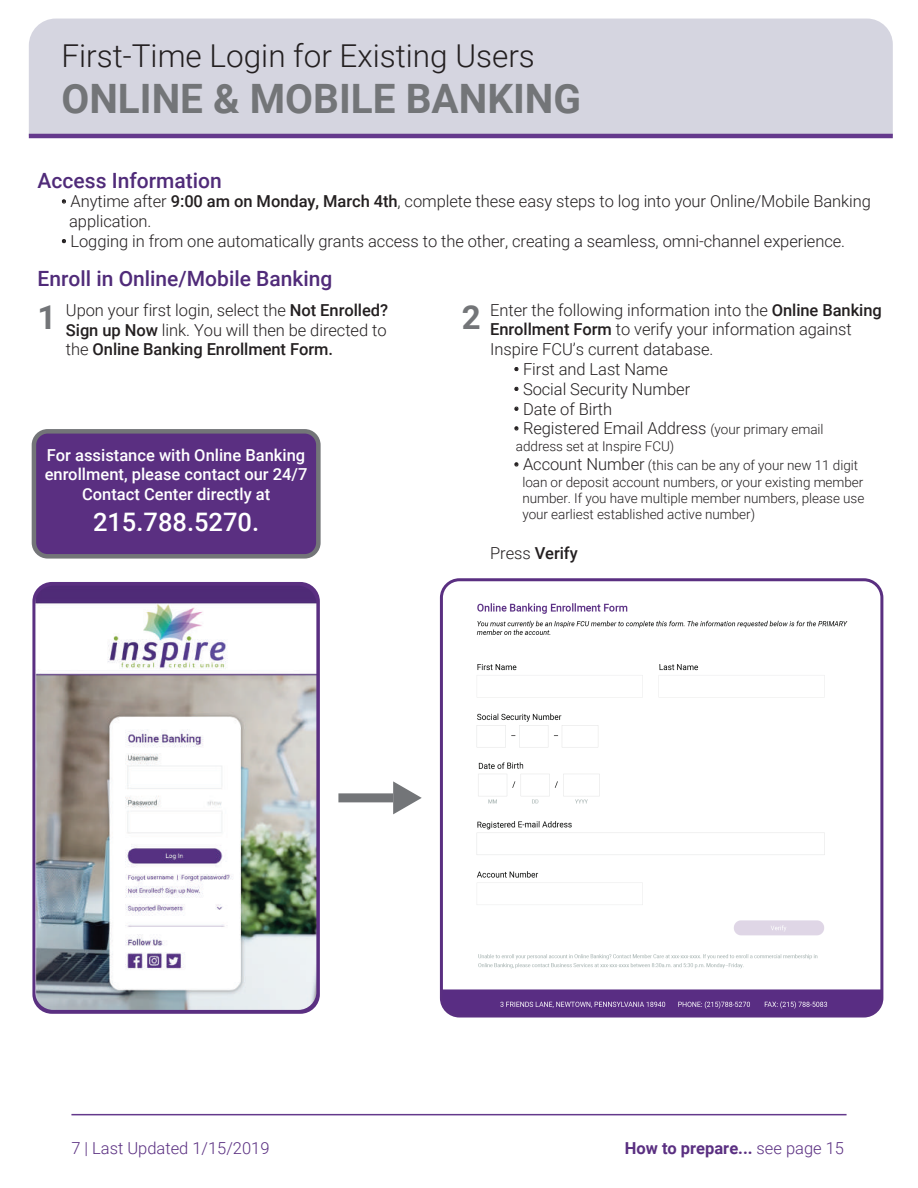
<style>
.page{position:relative;width:918px;height:1188px;background:#fff}
.page>*{position:absolute;margin:0;border:0;box-sizing:border-box;transform-origin:0 0}
.t1{font:700 40.5px "Roboto";color:#737578}
.t2{font:700 33px "Roboto";color:#737578}
.t3{font:300 31.5px "Roboto";color:#231f20}
.t4{font:500 25.5px "Roboto";color:#fff}
.t5{font:500 21px "Roboto";color:#502b79}
.t6{font:300 16.5px/19.8px "Roboto";letter-spacing:-.005em;color:#231f20}
.t7{font:500 16.5px/19.8px "Roboto";color:#fff;text-align:center}
.t8{font:700 16.5px "Roboto";color:#5a2f81}
.t9{font:300 16.5px "Roboto";color:#5a2f81}
.t10{font:500 16.5px "Roboto";letter-spacing:-.005em;color:#231f20}
.t11{font:300 13.5px/16.2px "Roboto";letter-spacing:-.005em;color:#231f20}
.s1{font-weight:500}
.s2{font-size:13.5px}
.s3{font-size:16.5px}
.s4{font-weight:300}
</style>
<div class="page">
<svg style="left:62px;top:199px;width:4px;height:5px"></svg>
<svg style="left:62px;top:239px;width:4px;height:5px"></svg>
<svg style="left:514px;top:367px;width:5px;height:5px"></svg>
<svg style="left:514px;top:386px;width:5px;height:5px"></svg>
<svg style="left:514px;top:406px;width:5px;height:5px"></svg>
<svg style="left:514px;top:426px;width:5px;height:5px"></svg>
<svg style="left:514px;top:462px;width:5px;height:5px"></svg>
<div style="left:29px;top:19px;width:864px;height:115px;background:#d5d5e0"></div>
<hr style="left:29px;top:134px;width:864px;height:4px;background:#64398c">
<hr style="left:71px;top:1114px;width:776px;height:1px;background:#64398c">
<div style="left:32px;top:582px;width:288px;height:432px;border:3px solid #5a2f81;border-radius:18px"></div>
<img style="left:35px;top:586px;width:281px;height:424px">
<img style="left:444px;top:582px;width:438px;height:432px">
<div style="left:440px;top:578px;width:443px;height:440px;border:3px solid #5a2f81;border-radius:18px"></div>
<div style="left:338px;top:793px;width:55px;height:9px;background:#737578"></div>
<svg style="left:393px;top:781px;width:29px;height:33px"></svg>
<div style="left:34px;top:431px;width:284px;height:125px;background:#5a2f81;border-radius:14px"></div>
<div style="left:32px;top:429px;width:289px;height:130px;border:4px solid #737578;border-radius:14px"></div>
<h3 class="t3" style="left:61px;top:34px;width:475px">First-Time Login for Existing Users</h3>
<h1 class="t1" style="left:61px;top:71px;width:521px">ONLINE &amp; MOBILE BANKING</h1>
<p class="t5" style="left:38px;top:165px;width:186px">Access Information</p>
<p class="t6" style="left:69px;top:191px;width:803px;text-indent:-8px">• Anytime after <span class="s1">9:00 am on Monday, March 4th</span>, complete these easy steps to log into your Online/Mobile Banking application.</p>
<p class="t6" style="left:61px;top:231px;width:785px">• Logging in from one automatically grants access to the other, creating a seamless, omni-channel experience.</p>
<p class="t5" style="left:38px;top:264px;width:296px">Enroll in Online/Mobile Banking</p>
<p class="t6" style="left:66px;top:299px;width:324px;text-align:justify">Upon your first login, select the <span class="s1">Not Enrolled?<br>Sign up Now</span> link. You will then be directed to the <span class="s1">Online Banking Enrollment Form.</span></p>
<p class="t6" style="left:490px;top:299px;width:393px">Enter the following information into the <span class="s1">Online Banking<br>Enrollment Form</span> to verify your information against<br>Inspire FCU’s current database.</p>
<p class="t6" style="left:514px;top:359px;width:156px">• First and Last Name</p>
<p class="t6" style="left:514px;top:378px;width:178px">• Social Security Number</p>
<p class="t6" style="left:514px;top:398px;width:100px">• Date of Birth</p>
<p class="t6" style="left:514px;top:418px;width:311px">• Registered Email Address <span class="s2">(your primary email</span></p>
<p class="t11" style="left:516px;top:437px;width:160px">address set at Inspire FCU)</p>
<p class="t11" style="left:522px;top:457px;width:343px;text-indent:-9px"><span class="s3">• Account Number</span> (this can be any of your new 11 digit loan or deposit account numbers, or your existing member number. If you have multiple member numbers, please use your earliest established active number)</p>
<p class="t10" style="left:490px;top:541px;width:89px"><span class="s4">Press</span> Verify</p>
<h2 class="t2" style="left:38px;top:294px;width:20px">1</h2>
<h2 class="t2" style="left:462px;top:294px;width:20px">2</h2>
<p class="t7" style="left:45px;top:444px;width:264px">For assistance with Online Banking enrollment, please contact our 24/7<br>Contact Center directly at</p>
<h3 class="t4" style="left:93px;top:504px;width:168px">215.788.5270.</h3>
<p class="t9" style="left:71px;top:1136px;width:200px">7 | Last Updated 1/15/2019</p>
<p class="t8" style="left:625px;top:1136px;width:221px">How to prepare... <span class="s4">see page 15</span></p>
</div>
